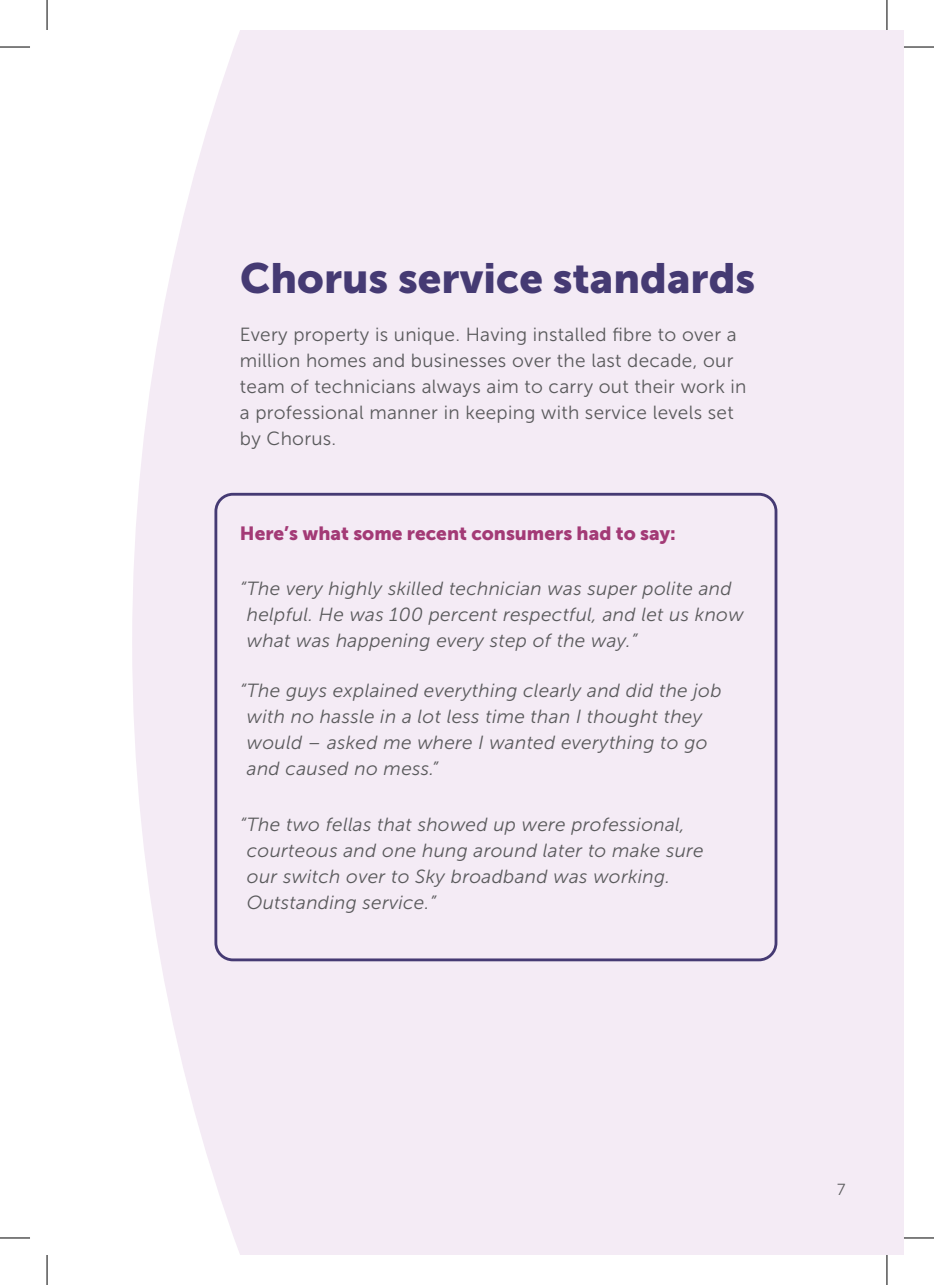
<style>
.page{position:relative;width:934px;height:1285px;background:#fff}
.page>*{position:absolute;margin:0;border:0;box-sizing:border-box;transform-origin:0 0}
.t1{font:42px "Museo Sans 900";color:#453a73}
.t2{font:italic 19px/26px "Museo Sans 300";letter-spacing:.015em;color:#5a5a5c}
.t3{font:19px/26px "Museo Sans 300";letter-spacing:.015em;color:#5a5a5c}
.t4{font:19px "Museo Sans 900";color:#a33a76}
.t5{font:16px "Museo Sans 300";color:#5a5a5c}
</style>
<div class="page">
<div style="left:132px;top:30px;width:771px;height:1225px;background:#f4ebf5"></div>
<div style="left:214px;top:493px;width:563px;height:468px;border:3px solid #453a73;border-radius:17px"></div>
<hr style="left:0;top:47px;width:30px;height:1px;background:#000">
<hr style="left:903px;top:47px;width:30px;height:1px;background:#000">
<hr style="left:0;top:1237px;width:30px;height:1px;background:#000">
<hr style="left:903px;top:1237px;width:30px;height:1px;background:#000">
<hr style="left:47px;top:0;width:1px;height:30px;background:#000">
<hr style="left:47px;top:1255px;width:1px;height:30px;background:#000">
<hr style="left:886px;top:0;width:1px;height:30px;background:#000">
<hr style="left:886px;top:1255px;width:1px;height:30px;background:#000">
<p class="t1" style="left:240px;top:254px;width:516px">Chorus service standards</p>
<p class="t3" style="left:240px;top:322px;width:508px">Every property is unique. Having installed fibre to over a million homes and businesses over the last decade, our team of technicians always aim to carry out their work in a professional manner in keeping with service levels set by Chorus.</p>
<p class="t4" style="left:240px;top:523px;width:437px">Here’s what some recent consumers had to say:</p>
<p class="t2" style="left:247px;top:575px;width:498px;text-indent:-7px">“The very highly skilled technician was super polite and helpful. He was 100 percent respectful, and let us know what was happening every step of the way.”</p>
<p class="t2" style="left:247px;top:678px;width:476px;text-indent:-7px">“The guys explained everything clearly and did the job with no hassle in a lot less time than I thought they would – asked me where I wanted everything to go and caused no mess.”</p>
<p class="t2" style="left:247px;top:811px;width:458px;text-indent:-7px">“The two fellas that showed up were professional, courteous and one hung around later to make sure our switch over to Sky broadband was working.<br>Outstanding service.”</p>
<p class="t5" style="left:836px;top:1181px;width:10px">7</p>
</div>
